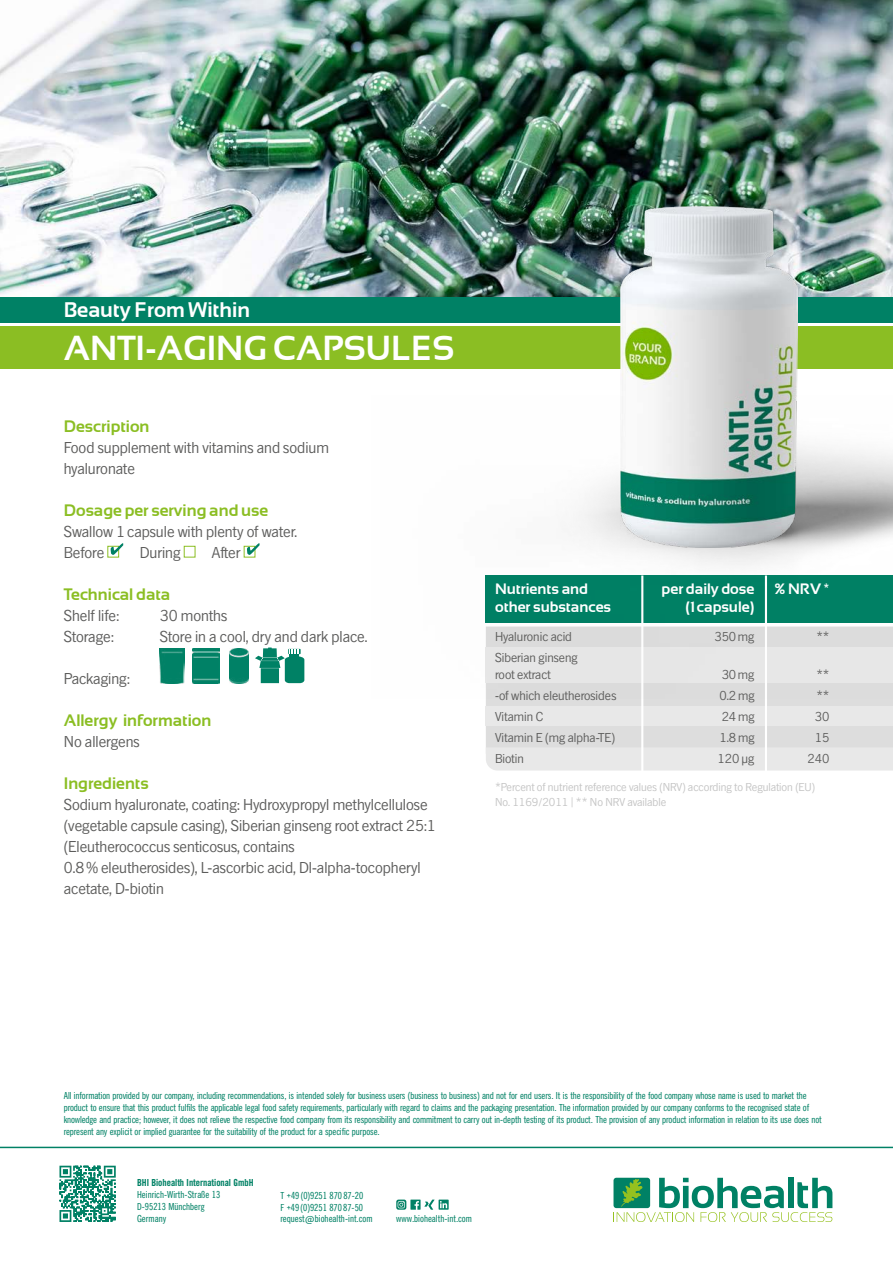
<style>
.page{position:relative;width:893px;height:1263px;background:#fff}
.page>*{position:absolute;margin:0;border:0;box-sizing:border-box;transform-origin:0 0}
.t1{font:700 34.5px "Sansation";color:#fff}
.t2{font:700 21px "Sansation";color:#fff}
.t3{font:16.5px/21px "News Gothic SB";color:#5c5c5b}
.t4{font:700 16.5px "Sansation";color:#8bbe23}
.t5{font:700 15px "Sansation";color:#fff}
.t6{font:13.5px/16.2px "News Gothic SB";color:#5c5c5b}
.t7{font:12px/14.4px "News Gothic SB";color:#c4c4c4}
.t8{font:10.5px/12px "News Gothic SB Con";letter-spacing:-.01em;color:#008165}
.t9{font:10.5px "News Gothic SB Bold Con";color:#008165}
</style>
<div class="page">
<img style="left:0;top:0;width:893px;height:298px">
<hr style="left:0;top:1147px;width:893px;height:1px;background:#008165">
<div style="left:486px;top:699px;width:407px;height:48px;background:#ddd"></div>
<div style="left:486px;top:707px;width:407px;height:19px;background:#e8e8e8"></div>
<div style="left:486px;top:747px;width:407px;height:23px;background:#e8e8e8"></div>
<hr style="left:765px;top:575px;width:2px;height:203px;background:#fff">
<hr style="left:641px;top:575px;width:2px;height:203px;background:#fff">
<div style="left:0;top:298px;width:893px;height:25px;background:#008165"></div>
<div style="left:0;top:326px;width:893px;height:43px;background:#8bbe23"></div>
<img style="left:485px;top:446px;width:408px;height:253px">
<img style="left:621px;top:206px;width:177px;height:341px">
<svg style="left:60px;top:1166px;width:56px;height:56px"></svg>
<svg style="left:613px;top:1178px;width:219px;height:44px"></svg>
<svg style="left:396px;top:1199px;width:53px;height:11px"></svg>
<svg style="left:107px;top:543px;width:16px;height:15px"></svg>
<svg style="left:183px;top:545px;width:13px;height:13px"></svg>
<svg style="left:243px;top:543px;width:17px;height:15px"></svg>
<img style="left:229px;top:649px;width:20px;height:34px">
<img style="left:193px;top:649px;width:27px;height:34px">
<img style="left:160px;top:649px;width:24px;height:34px">
<svg style="left:255px;top:647px;width:49px;height:36px"></svg>
<h2 class="t2" style="left:64px;top:298px;width:188px">Beauty From Within</h2>
<h1 class="t1" style="left:64px;top:329px;width:392px">ANTI-AGING CAPSULES</h1>
<h3 class="t4" style="left:64px;top:416px;width:87px">Description</h3>
<h3 class="t3" style="left:64px;top:436px;width:267px">Food supplement with vitamins and sodium hyaluronate</h3>
<h3 class="t4" style="left:64px;top:500px;width:206px">Dosage per serving and use</h3>
<h3 class="t3" style="left:64px;top:520px;width:235px">Swallow 1capsule with plenty of water.<br>Before</h3>
<h3 class="t3" style="left:140px;top:541px;width:42px">During</h3>
<h3 class="t3" style="left:212px;top:541px;width:30px">After</h3>
<h3 class="t4" style="left:64px;top:584px;width:108px">Technical data</h3>
<h3 class="t3" style="left:64px;top:604px;width:57px">Shelf life:</h3>
<h3 class="t3" style="left:160px;top:604px;width:69px">30 months</h3>
<h3 class="t3" style="left:64px;top:625px;width:51px">Storage:</h3>
<h3 class="t3" style="left:160px;top:625px;width:209px">Store in a cool, dry and dark place.</h3>
<h3 class="t3" style="left:64px;top:667px;width:67px">Packaging:</h3>
<h3 class="t4" style="left:64px;top:710px;width:149px">Allergy information</h3>
<h3 class="t3" style="left:64px;top:730px;width:77px">No allergens</h3>
<h3 class="t4" style="left:64px;top:773px;width:86px">Ingredients</h3>
<p class="t3" style="left:64px;top:793px;width:374px">Sodium hyaluronate, coating: Hydroxypropyl methylcellulose (vegetable capsule casing), Siberian ginseng root extract 25:1 (Eleutherococcus senticosus, contains<br>0.8% eleutherosides), L-ascorbic acid, Dl-alpha-tocopheryl acetate, D-biotin</p>
<h3 class="t5" style="left:495px;top:581px;width:95px">Nutrients and</h3>
<h3 class="t5" style="left:662px;top:581px;width:94px">per daily dose</h3>
<h3 class="t5" style="left:774px;top:581px;width:57px">% NRV *</h3>
<h3 class="t5" style="left:495px;top:599px;width:118px">other substances</h3>
<h3 class="t5" style="left:685px;top:599px;width:71px">(1 capsule)</h3>
<p class="t6" style="left:495px;top:629px;width:78px">Hyaluronic acid</p>
<p class="t6" style="left:714px;top:629px;width:42px">350mg</p>
<p class="t6" style="left:816px;top:629px;width:15px">**</p>
<p class="t6" style="left:495px;top:650px;width:84px">Siberian ginseng root extract</p>
<p class="t6" style="left:722px;top:666px;width:34px">30mg</p>
<p class="t6" style="left:816px;top:666px;width:15px">**</p>
<p class="t6" style="left:495px;top:687px;width:123px">-of which eleutherosides</p>
<p class="t6" style="left:719px;top:687px;width:36px">0.2mg</p>
<p class="t6" style="left:816px;top:687px;width:15px">**</p>
<p class="t6" style="left:495px;top:708px;width:50px">Vitamin C</p>
<p class="t6" style="left:722px;top:708px;width:34px">24mg</p>
<p class="t6" style="left:815px;top:708px;width:16px">30</p>
<p class="t6" style="left:495px;top:729px;width:121px">Vitamin E (mg alpha-TE)</p>
<p class="t6" style="left:719px;top:729px;width:36px">1.8mg</p>
<p class="t6" style="left:815px;top:729px;width:16px">15</p>
<p class="t6" style="left:495px;top:750px;width:30px">Biotin</p>
<p class="t6" style="left:717px;top:750px;width:39px">120μg</p>
<p class="t6" style="left:808px;top:750px;width:23px">240</p>
<p class="t7" style="left:495px;top:780px;width:322px">*Percent of nutrient reference values (NRV) according to Regulation (EU)<br>No. 1169/2011 | ** No NRV available</p>
<p class="t8" style="left:64px;top:1089px;width:759px">All information provided by our company, including recommendations, is intended solely for business users (business to business) and not for end users. It is the responsibility of the food company whose name is used to market the product to ensure that this product fulfils the applicable legal food safety requirements, particularly with regard to claims and the packaging presentation. The information provided by our company conforms to the recognised state of knowledge and practice; however, it does not relieve the respective food company from its responsibility and commitment to carry out in-depth testing of its product. The provision of any product information in relation to its use does not represent any explicit or implied guarantee for the suitability of the product for a specific purpose.</p>
<p class="t9" style="left:137px;top:1176px;width:118px">BHI Biohealth International GmbH</p>
<p class="t8" style="left:137px;top:1188px;width:85px">Heinrich-Wirth-Straße 13<br>D-95213 Münchberg<br>Germany</p>
<p class="t8" style="left:280px;top:1189px;width:94px;line-height:11.6px">T +49(0)9251 87087-20<br>F +49(0)9251 87087-50 request@biohealth-int.com</p>
<p class="t8" style="left:396px;top:1212px;width:77px">www.biohealth-int.com</p>
</div>
